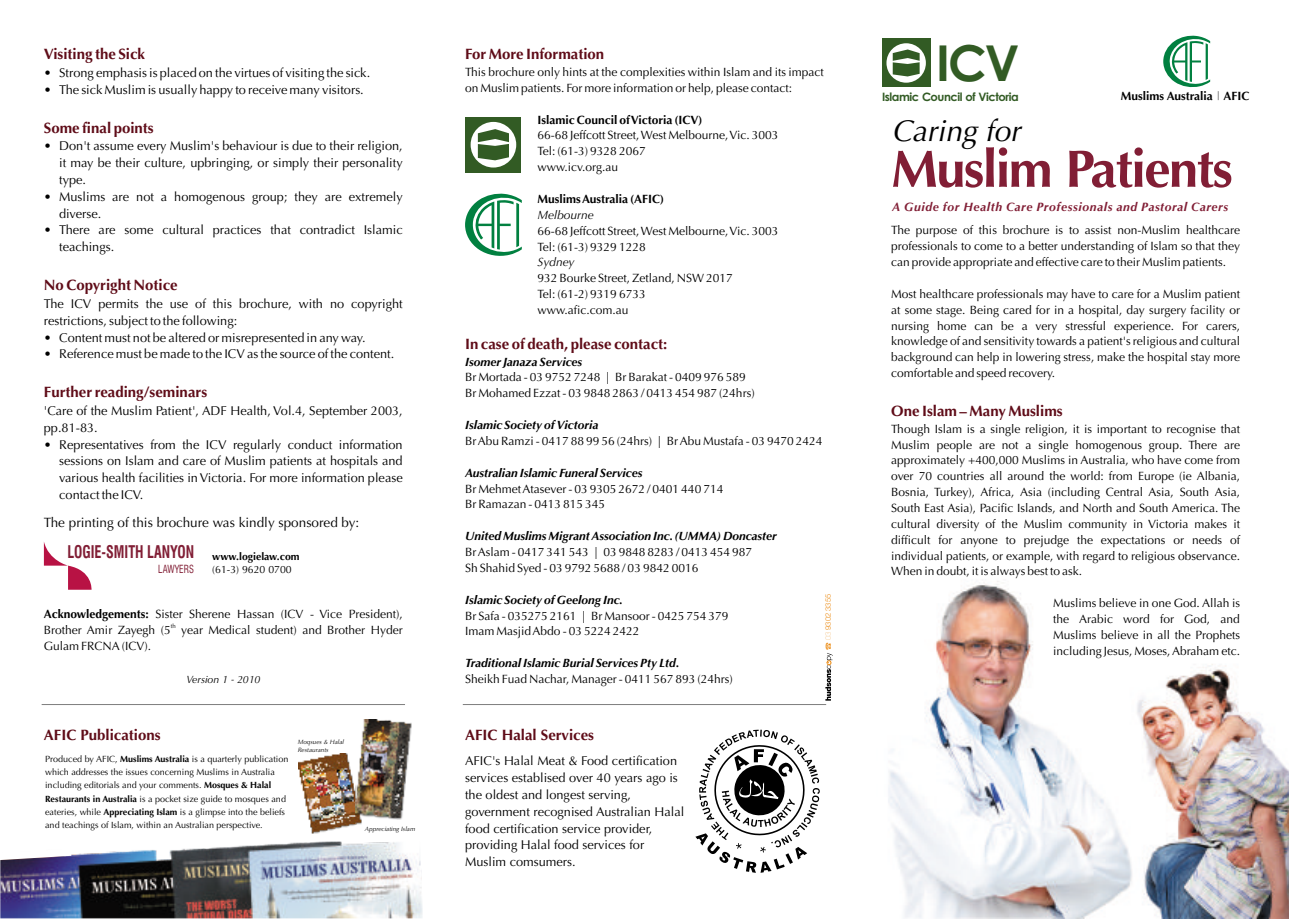
<style>
.page{position:relative;width:1289px;height:919px;background:#fff}
.page>*{position:absolute;margin:0;border:0;box-sizing:border-box;transform-origin:0 0}
.t1{font:700 52.5px "Optima";letter-spacing:-.03em;color:#811e35}
.t2{font:700 49.5px "Century Gothic";color:#325b24}
.t3{font:italic 30px "Optima";color:#000}
.t4{font:700 condensed 17.1px "Swiss 721 BT";color:#811e35;scale:.83 1}
.t5{font:700 15px "Optima";color:#5f0c18}
.t6{font:13.5px "Optima";color:#000}
.t7{font:12.75px/16.8px "Optima";color:#000}
.t8{font:italic 700 12.15px "Optima";letter-spacing:.045em;color:#811e35}
.t9{font:12px/15.9px "Optima";color:#000}
.t10{font:italic 700 12px "Optima";color:#000}
.t11{font:700 12px "Optima";color:#000}
.t12{font:italic 12px "Optima";color:#000}
.t13{font:700 11.55px "Century Gothic";letter-spacing:-.04em;color:#325b24}
.t14{font:condensed 10.95px "Swiss 721 BT";color:#811e35;scale:.83 1}
.t15{font:700 10.5px "Optima";color:#000}
.t16{font:10.5px "Optima";color:#000}
.t17{font:italic 10.5px "Optima";color:#000}
.t18{font:9px/13.4px "Optima";color:#000}
.t19{font:300 7.5px "Helvetica Neue";color:#eb880e}
.t20{font:italic 6.3px/7.5px "Optima";color:#000}
.t21{font:6px "Optima";color:#000}
.s1{font-weight:700}
.s2{font-family:"L Holiday Pi Three";font-weight:400}
.s3{font-weight:200}
.s4{font-family:"Zurich BT";font-weight:300;font-stretch:condensed;font-size:9px}
</style>
<div class="page">
<img style="left:888px;top:581px;width:400px;height:337px">
<svg style="left:465px;top:193px;width:57px;height:63px"></svg>
<svg style="left:44px;top:542px;width:48px;height:47px"></svg>
<img style="left:0;top:841px;width:422px;height:77px">
<hr style="left:42px;top:704px;width:363px;height:1px;background:#7d7d7d">
<hr style="left:463px;top:704px;width:363px;height:1px;background:#7d7d7d">
<img style="left:299px;top:753px;width:63px;height:81px">
<img style="left:355px;top:719px;width:57px;height:102px">
<svg style="left:695px;top:729px;width:124px;height:143px"></svg>
<div style="left:882px;top:39px;width:48px;height:48px;background:#325b24"></div>
<svg style="left:886px;top:43px;width:39px;height:40px"></svg>
<svg style="left:892px;top:49px;width:27px;height:27px"></svg>
<div style="left:465px;top:117px;width:56px;height:56px;background:#325b24"></div>
<div style="left:470px;top:122px;width:46px;height:45px;background:#fff;border-radius:50%"></div>
<svg style="left:478px;top:129px;width:31px;height:31px"></svg>
<svg style="left:1163px;top:35px;width:47px;height:53px"></svg>
<svg style="left:825px;top:653px;width:7px;height:47px"></svg>
<p class="t5" style="left:44px;top:48px;width:102px">Visiting the Sick</p>
<p class="t7" style="left:59px;top:65px;width:312px">Strong emphasis is placed on the virtues of visiting the sick.<br>The sick Muslim is usually happy to receive many visitors.</p>
<p class="t5" style="left:44px;top:122px;width:111px">Some final points</p>
<p class="t7" style="left:59px;top:139px;width:345px">Don't assume every Muslim's behaviour is due to their religion, it may be their culture, upbringing, or simply their personality type.<br>Muslims are not a homogenous group; they are extremely diverse.<br>There are some cultural practices that contradict Islamic teachings.</p>
<p class="t5" style="left:44px;top:279px;width:135px">No Copyright Notice</p>
<p class="t7" style="left:44px;top:296px;width:360px">The ICV permits the use of this brochure, with no copyright</p>
<p class="t7" style="left:44px;top:313px;width:195px">restrictions, subject to the following:</p>
<p class="t7" style="left:59px;top:330px;width:308px">Content must not be altered or misrepresented in any way.</p>
<p class="t7" style="left:59px;top:347px;width:337px">Reference must be made to the ICV as the source of the content.</p>
<p class="t5" style="left:44px;top:386px;width:165px">Further reading/seminars</p>
<p class="t7" style="left:44px;top:403px;width:360px">'Care of the Muslim Patient', ADF Health, Vol.4, September 2003, pp.81-83.</p>
<p class="t7" style="left:59px;top:437px;width:345px;text-align:justify">Representatives from the ICV regularly conduct information sessions on Islam and care of Muslim patients at hospitals and various health facilities in Victoria. For more information please contact the ICV.</p>
<p class="t6" style="left:44px;top:517px;width:317px">The printing of this brochure was kindly sponsored by:</p>
<p class="t15" style="left:212px;top:552px;width:89px">www.logielaw.com</p>
<p class="t16" style="left:212px;top:565px;width:81px">(61-3) 9620 0700</p>
<h3 class="t4" style="left:68px;top:544px;width:154px">LOGIE-SMITH LANYON</h3>
<p class="t14" style="left:158px;top:564px;width:44px">LAWYERS</p>
<p class="t9" style="left:44px;top:607px;width:360px"><span class="s1">Acknowledgements:</span> Sister Sherene Hassan (ICV - Vice President),</p>
<p class="t21" style="left:171px;top:623px;width:7px">th</p>
<p class="t9" style="left:44px;top:623px;width:360px">Brother Amir Zayegh (5 year Medical student) and Brother Hyder<br>Gulam FRCNA (ICV).</p>
<p class="t17" style="left:186px;top:675px;width:75px">Version 1 - 2010</p>
<p class="t5" style="left:465px;top:48px;width:141px">For More Information</p>
<p class="t9" style="left:465px;top:65px;width:360px">This brochure only hints at the complexities within Islam and its impact on Muslim patients. For more information or help, please contact:</p>
<p class="t11" style="left:537px;top:115px;width:166px">Islamic Council of Victoria (ICV)</p>
<p class="t9" style="left:537px;top:129px;width:242px">66-68 Jeffcott Street, West Melbourne, Vic. 3003<br>Tel: (61-3) 9328 2067<br>www.icv.org.au</p>
<p class="t11" style="left:537px;top:194px;width:128px">Muslims Australia (AFIC)</p>
<p class="t12" style="left:537px;top:210px;width:58px">Melbourne</p>
<p class="t9" style="left:537px;top:224px;width:242px">66-68 Jeffcott Street, West Melbourne, Vic. 3003<br>Tel: (61-3) 9329 1228</p>
<p class="t12" style="left:537px;top:257px;width:39px">Sydney</p>
<p class="t9" style="left:537px;top:271px;width:197px">932 Bourke Street, Zetland, NSW 2017<br>Tel: (61-2) 9319 6733 www.afic.com.au</p>
<p class="t5" style="left:465px;top:338px;width:204px">In case of death, please contact:</p>
<p class="t10" style="left:465px;top:357px;width:119px">Isomer Janaza Services</p>
<p class="t9" style="left:465px;top:371px;width:291px">Br Mortada - 03 9752 7248 | Br Barakat - 0409 976 589<br>Br Mohamed Ezzat - 03 9848 2863 / 0413 454 987 (24hrs)</p>
<p class="t10" style="left:465px;top:420px;width:135px">Islamic Society of Victoria</p>
<p class="t9" style="left:465px;top:434px;width:359px">Br Abu Ramzi - 0417 88 99 56 (24hrs) | Br Abu Mustafa - 03 9470 2424</p>
<p class="t10" style="left:465px;top:468px;width:179px">Australian Islamic Funeral Services</p>
<p class="t9" style="left:465px;top:482px;width:260px">Br Mehmet Atasever - 03 9305 2672 / 0401 440 714<br>Br Ramazan - 0413 815 345</p>
<p class="t10" style="left:465px;top:531px;width:313px">United Muslims Migrant Association Inc.(UMMA) Doncaster</p>
<p class="t9" style="left:465px;top:545px;width:289px">Br Aslam - 0417 341 543 | 03 9848 8283 / 0413 454 987<br>Sh Shahid Syed - 03 9792 5688 / 03 9842 0016</p>
<p class="t10" style="left:465px;top:595px;width:159px">Islamic Society of Geelong Inc.</p>
<p class="t9" style="left:465px;top:609px;width:265px">Br Safa - 035275 2161 | Br Mansoor - 0425 754 379<br>Imam Masjid Abdo - 03 5224 2422</p>
<p class="t10" style="left:465px;top:658px;width:216px">Traditional Islamic Burial Services Pty Ltd.</p>
<p class="t9" style="left:465px;top:672px;width:269px">Sheikh Fuad Nachar, Manager - 0411 567 893 (24hrs)</p>
<p class="t19" style="left:825px;top:650px;width:57px;rotate:-90deg"><span class="s2">m</span> <span class="s3">03</span> 9302 3355</p>
<p class="t5" style="left:44px;top:729px;width:118px">AFIC Publications</p>
<p class="t5" style="left:465px;top:729px;width:130px">AFIC Halal Services</p>
<p class="t20" style="left:298px;top:739px;width:48px">Moqsues &amp; Halal<br>Restaurants</p>
<p class="t18" style="left:45px;top:752px;width:245px">Produced by AFIC, <span class="s1">Muslims Australia</span> is a quarterly publication which addresses the issues concerning Muslims in Australia including editorials and your comments. <span class="s1">Mosques &amp; Halal Restaurants in Australia</span> is a pocket size guide to mosques and eateries, while <span class="s1">Appreciating Islam</span> is a glimpse into the beliefs and teachings of Islam, within an Australian perspective.</p>
<p class="t20" style="left:365px;top:825px;width:52px">Appreciating Islam</p>
<p class="t7" style="left:465px;top:753px;width:221px">AFIC's Halal Meat &amp; Food certification services establised over 40 years ago is the oldest and longest serving, government recognised Australian Halal food certification service provider, providing Halal food services for Muslim comsumers.</p>
<h2 class="t2" style="left:936px;top:44px;width:85px">ICV</h2>
<p class="t13" style="left:882px;top:92px;width:138px">Islamic Council of Victoria</p>
<p class="t11" style="left:1120px;top:91px;width:130px">Muslims Australia <span class="s4">|</span> AFIC</p>
<h3 class="t3" style="left:891px;top:119px;width:130px">Caring for</h3>
<h1 class="t1" style="left:891px;top:148px;width:343px">Muslim Patients</h1>
<p class="t8" style="left:892px;top:202px;width:338px">A Guide for Health Care Professionals and Pastoral Carers</p>
<p class="t9" style="left:891px;top:224px;width:350px;text-align:justify">The purpose of this brochure is to assist non-Muslim healthcare professionals to come to a better understanding of Islam so that they can provide appropriate and effective care to their Muslim patients.</p>
<p class="t9" style="left:891px;top:287px;width:350px;text-align:justify">Most healthcare professionals may have to care for a Muslim patient at some stage. Being cared for in a hospital, day surgery facility or nursing home can be a very stressful experience. For carers, knowledge of and sensitivity towards a patient's religious and cultural background can help in lowering stress, make the hospital stay more comfortable and speed recovery.</p>
<p class="t5" style="left:891px;top:405px;width:173px">One Islam – Many Muslims</p>
<p class="t9" style="left:891px;top:422px;width:350px;text-align:justify">Though Islam is a single religion, it is important to recognise that Muslim people are not a single homogenous group. There are approximately +400,000 Muslims in Australia, who have come from over 70 countries all around the world: from Europe (ie Albania, Bosnia, Turkey), Africa, Asia (including Central Asia, South Asia, South East Asia), Pacific Islands, and North and South America. The cultural diversity of the Muslim community in Victoria makes it difficult for anyone to prejudge the expectations or needs of individual patients, or example, with regard to religious observance.<br>When in doubt, it is always best to ask.</p>
<p class="t9" style="left:1053px;top:596px;width:188px;text-align:justify">Muslims believe in one God. Allah is the Arabic word for God, and Muslims believe in all the Prophets including Jesus, Moses, Abraham etc.</p>
</div>
